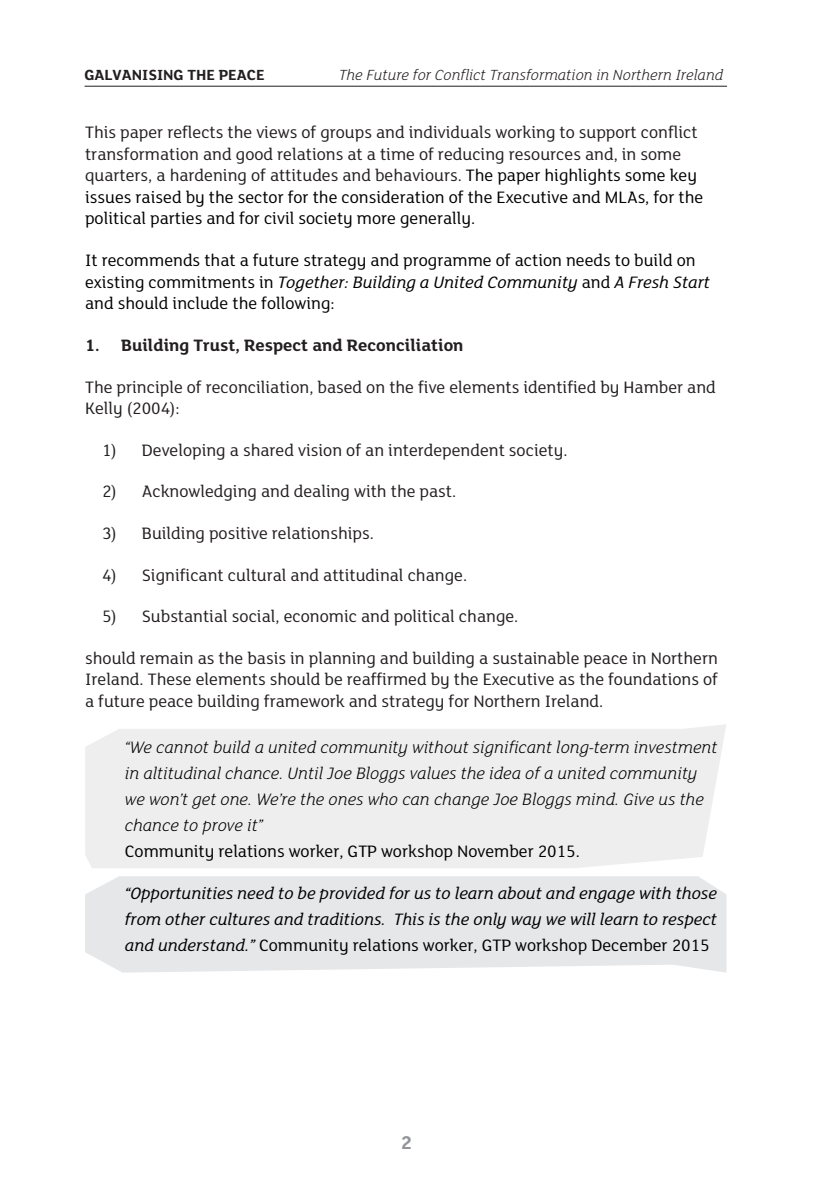
<style>
.page{position:relative;width:840px;height:1191px;background:#fff}
.page>*{position:absolute;margin:0;border:0;box-sizing:border-box;transform-origin:0 0}
.t1{font:700 20px "FS Lola";color:#939598}
.t2{font:18px/21.6px "FS Lola";color:#231f20}
.t3{font:18px/21.6px "FS Lola";color:#000}
.t4{font:italic 300 18px/26px "FS Lola";color:#000}
.t5{font:italic 18px/26px "FS Lola";color:#000;text-align:justify}
.t6{font:700 18px "FS Lola";color:#231f20}
.t7{font:italic 300 16px "FS Lola";color:#231f20}
.t8{font:700 16px "FS Lola";color:#231f20}
.s1{color:#000}
.s2{font-style:italic}
.s3{font-style:normal}
</style>
<div class="page">
<div style="left:85px;top:724px;width:641px;height:144px;background:#eeeeef"></div>
<div style="left:85px;top:876px;width:641px;height:96px;background:#e6e7e9"></div>
<hr style="left:84px;top:86px;width:642px;height:1px;background:#231f20">
<p class="t8" style="left:84px;top:66px;width:181px">GALVANISING THE PEACE</p>
<p class="t7" style="left:339px;top:66px;width:385px">The Future for Conflict Transformation in Northern Ireland</p>
<p class="t2" style="left:85px;top:122px;width:619px">This paper reflects the views of groups and individuals working to support conflict transformation and good relations at a time of reducing resources and, in some quarters, a hardening of attitudes and behaviours. <span class="s1">The paper highlights some key issues raised by the sector for the consideration of the Executive and MLAs, for the political parties and for civil society more generally.</span></p>
<p class="t3" style="left:85px;top:250px;width:626px">It recommends that a future strategy and programme of action needs to build on existing commitments in <span class="s2">Together: Building a United Community</span> and <span class="s2">A Fresh Start </span>and should include the following:</p>
<p class="t6" style="left:85px;top:335px;width:379px">1. Building Trust, Respect and Reconciliation</p>
<p class="t2" style="left:85px;top:376px;width:632px">The principle of reconciliation, based on the five elements identified by Hamber and<br>Kelly (2004):</p>
<p class="t2" style="left:102px;top:439px;width:466px">1) Developing a shared vision of an interdependent society.</p>
<p class="t2" style="left:102px;top:481px;width:355px">2) Acknowledging and dealing with the past.</p>
<p class="t2" style="left:102px;top:523px;width:273px">3) Building positive relationships.</p>
<p class="t2" style="left:102px;top:564px;width:366px">4) Significant cultural and attitudinal change.</p>
<p class="t2" style="left:102px;top:606px;width:417px">5) Substantial social, economic and political change.</p>
<p class="t2" style="left:85px;top:647px;width:634px;text-align:justify">should remain as the basis in planning and building a sustainable peace in Northern Ireland. These elements should be reaffirmed by the Executive as the foundations of a future peace building framework and strategy for Northern Ireland.</p>
<p class="t4" style="left:125px;top:734px;width:593px">“We cannot build a united community without significant long-term investment in altitudinal chance. Until Joe Bloggs values the idea of a united community we won’t get one. We’re the ones who can change Joe Bloggs mind. Give us the chance to prove it”</p>
<p class="t3" style="left:125px;top:841px;width:456px">Community relations worker, GTP workshop November 2015.</p>
<p class="t5" style="left:125px;top:880px;width:593px">“Opportunities need to be provided for us to learn about and engage with those from other cultures and traditions. This is the only way we will learn to respect and understand.” <span class="s3">Community relations worker, GTP workshop December 2015</span></p>
<p class="t1" style="left:400px;top:1131px;width:13px">2</p>
</div>
